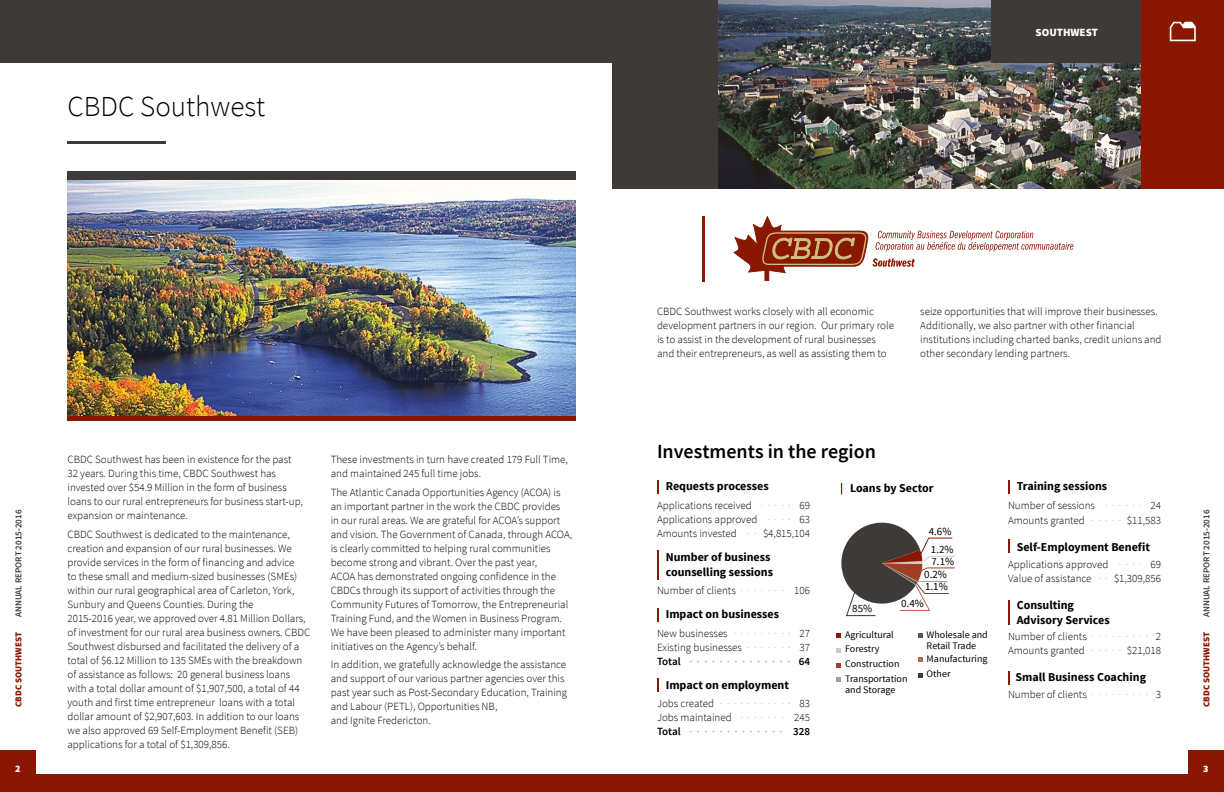
<style>
.page{position:relative;width:1224px;height:792px;background:#fff}
.page>*{position:absolute;margin:0;border:0;box-sizing:border-box;transform-origin:0 0}
.t1{font:300 29px "Source Sans Pro";color:#000}
.t2{font:600 20px "Source Sans Pro";color:#000}
.t3{font:700 12px/15px "Source Sans Pro";color:#000}
.t4{font:300 11px/14px "Source Sans Pro";color:#000}
.t5{font:11px/18.1px "Source Sans Pro";color:#000}
.t6{font:600 11px "Source Sans Pro";color:#000}
.t7{font:900 11px "Source Sans Pro";color:#fff}
.t8{font:10px/11px "Source Sans Pro";color:#000}
.t9{font:900 10px "Source Sans Pro";color:#fff}
.t10{font:600 9px "Source Sans Pro";color:#3e3a37}
.t11{font:900 9px "Source Sans Pro";color:#8a1702}
.s1{color:#b3b2b2}
.s2{font-weight:600}
</style>
<div class="page">
<div style="left:0;top:750px;width:36px;height:42px;background:#8a1702"></div>
<div style="left:1188px;top:750px;width:36px;height:42px;background:#8a1702"></div>
<div style="left:0;top:774px;width:1224px;height:18px;background:#8a1702"></div>
<div style="left:0;top:0;width:1224px;height:63px;background:#3e3a37"></div>
<div style="left:612px;top:0;width:612px;height:189px;background:#3e3a37"></div>
<img style="left:719px;top:0;width:422px;height:189px">
<hr style="left:68px;top:141px;width:98px;height:2px;background:#3e3a37">
<img style="left:68px;top:180px;width:508px;height:236px">
<div style="left:68px;top:416px;width:508px;height:5px;background:#8a1702"></div>
<div style="left:68px;top:171px;width:508px;height:9px;background:#3e3a37"></div>
<div style="left:992px;top:0;width:232px;height:63px;background:#3e3a37"></div>
<div style="left:1142px;top:0;width:82px;height:189px;background:#8a1702"></div>
<svg style="left:1170px;top:22px;width:26px;height:19px"></svg>
<hr style="left:703px;top:216px;width:2px;height:65px;background:#8a1702">
<svg style="left:657px;top:480px;width:1px;height:13px"></svg>
<svg style="left:657px;top:550px;width:1px;height:29px"></svg>
<svg style="left:657px;top:608px;width:1px;height:13px"></svg>
<svg style="left:657px;top:678px;width:1px;height:14px"></svg>
<svg style="left:1008px;top:480px;width:1px;height:13px"></svg>
<svg style="left:1008px;top:539px;width:1px;height:14px"></svg>
<svg style="left:1008px;top:600px;width:1px;height:25px"></svg>
<svg style="left:918px;top:673px;width:4px;height:4px"></svg>
<svg style="left:918px;top:634px;width:4px;height:4px"></svg>
<svg style="left:918px;top:657px;width:4px;height:5px"></svg>
<svg style="left:837px;top:648px;width:4px;height:4px"></svg>
<svg style="left:837px;top:634px;width:4px;height:4px"></svg>
<svg style="left:837px;top:663px;width:4px;height:4px"></svg>
<svg style="left:837px;top:678px;width:4px;height:4px"></svg>
<svg style="left:841px;top:522px;width:114px;height:94px"></svg>
<svg style="left:734px;top:216px;width:339px;height:65px"></svg>
<svg style="left:1009px;top:672px;width:1px;height:13px"></svg>
<h1 class="t1" style="left:68px;top:89px;width:199px">CBDC Southwest</h1>
<p class="t10" style="left:13px;top:617px;width:109px;rotate:-90deg">Annual report 2015-2016</p>
<p class="t11" style="left:13px;top:707px;width:76px;rotate:-90deg">CBDC SOUTHWEST</p>
<p class="t4" style="left:68px;top:453px;width:237px">CBDC Southwest has been in existence for the past 32 years. During this time, CBDC Southwest has invested over $54.9 Million in the form of business loans to our rural entrepreneurs for business start-up, expansion or maintenance.</p>
<p class="t4" style="left:68px;top:527px;width:244px">CBDC Southwest is dedicated to the maintenance, creation and expansion of our rural businesses. We provide services in the form of financing and advice<br>to these small and medium-sized businesses (SMEs) within our rural geographical area of Carleton, York, Sunbury and Queens Counties. During the<br>2015-2016 year, we approved over 4.81 Million Dollars, of investment for our rural area business owners. CBDC Southwest disbursed and facilitated the delivery of a total of $6.12 Million to 135 SMEs with the breakdown of assistance as follows: 20 general business loans with a total dollar amount of $1,907,500, a total of 44 youth and first time entrepreneur loans with a total dollar amount of $2,907,603. In addition to our loans we also approved 69 Self-Employment Benefit (SEB) applications for a total of $1,309,856.</p>
<p class="t4" style="left:331px;top:453px;width:239px">These investments in turn have created 179 Full Time, and maintained 245 full time jobs.</p>
<p class="t4" style="left:331px;top:485px;width:243px">The Atlantic Canada Opportunities Agency (ACOA) is an important partner in the work the CBDC provides<br>in our rural areas. We are grateful for ACOA’s support and vision. The Government of Canada, through ACOA, is clearly committed to helping rural communities become strong and vibrant. Over the past year,<br>ACOA has demonstrated ongoing confidence in the CBDCs through its support of activities through the Community Futures of Tomorrow, the Entrepreneurial Training Fund, and the Women in Business Program.<br>We have been pleased to administer many important initiatives on the Agency’s behalf.</p>
<p class="t4" style="left:331px;top:658px;width:238px">In addition, we gratefully acknowledge the assistance and support of our various partner agencies over this past year such as Post-Secondary Education, Training and Labour (PETL), Opportunities NB,<br>and Ignite Fredericton.</p>
<p class="t7" style="left:1036px;top:25px;width:64px">SOUTHWEST</p>
<p class="t4" style="left:657px;top:305px;width:239px">CBDC Southwest works closely with all economic development partners in our region. Our primary role is to assist in the development of rural businesses and their entrepreneurs, as well as assisting them to</p>
<p class="t4" style="left:920px;top:305px;width:243px">seize opportunities that will improve their businesses.<br>Additionally, we also partner with other financial institutions including charted banks, credit unions and other secondary lending partners.</p>
<h2 class="t2" style="left:657px;top:439px;width:220px">Investments in the region</h2>
<p class="t3" style="left:666px;top:479px;width:104px">Requests processes</p>
<p class="t4" style="left:657px;top:498px;width:96px">Applications received</p>
<p class="t4" style="left:799px;top:498px;width:12px">69</p>
<p class="t4" style="left:657px;top:512px;width:102px">Applications approved</p>
<p class="t4" style="left:799px;top:512px;width:12px">63</p>
<p class="t4" style="left:657px;top:526px;width:81px">Amounts invested</p>
<p class="t4" style="left:763px;top:526px;width:48px">$4,815,104</p>
<p class="t3" style="left:666px;top:550px;width:109px">Number of business counselling sessions</p>
<p class="t4" style="left:657px;top:583px;width:80px">Number of clients</p>
<p class="t4" style="left:794px;top:583px;width:17px">106</p>
<p class="t3" style="left:666px;top:607px;width:115px">Impact on businesses</p>
<p class="t4" style="left:657px;top:626px;width:154px;text-align:justify">New businesses <span class="s1">· · · · · · · · ·</span> 27<br>Existing businesses <span class="s1">· · · · · · ·</span> 37<br><span class="s2">Total</span></p>
<p class="t6" style="left:799px;top:654px;width:13px">64</p>
<p class="t3" style="left:666px;top:678px;width:125px">Impact on employment</p>
<p class="t4" style="left:657px;top:696px;width:154px">Jobs created <span class="s1">· · · · · · · · · · ·</span> 83<br>Jobs maintained</p>
<p class="t4" style="left:794px;top:710px;width:17px">245</p>
<p class="t6" style="left:657px;top:724px;width:25px">Total</p>
<p class="t6" style="left:793px;top:724px;width:18px">328</p>
<p class="t3" style="left:850px;top:481px;width:85px">Loans by Sector</p>
<p class="t5" style="left:929px;top:522px;width:26px">4.6%<br>1.2%</p>
<p class="t5" style="left:932px;top:552px;width:24px">7.1%</p>
<p class="t5" style="left:852px;top:600px;width:21px">85%</p>
<p class="t5" style="left:924px;top:569px;width:25px;line-height:12px">0.2%<br>1.1%</p>
<p class="t5" style="left:901px;top:595px;width:24px">0.4%</p>
<p class="t8" style="left:845px;top:629px;width:50px">Agricultural</p>
<p class="t8" style="left:845px;top:657px;width:64px;line-height:14.7px">Construction<br>Transportation</p>
<p class="t8" style="left:845px;top:684px;width:52px">and Storage</p>
<p class="t8" style="left:845px;top:644px;width:36px">Forestry</p>
<p class="t8" style="left:927px;top:629px;width:63px">Wholesale and<br>Retail Trade</p>
<p class="t8" style="left:927px;top:653px;width:62px">Manufacturing</p>
<p class="t8" style="left:927px;top:669px;width:25px">Other</p>
<p class="t3" style="left:1017px;top:479px;width:92px">Training sessions</p>
<p class="t4" style="left:1008px;top:498px;width:89px">Number of sessions</p>
<p class="t4" style="left:1150px;top:498px;width:12px">24</p>
<p class="t4" style="left:1008px;top:513px;width:78px">Amounts granted</p>
<p class="t4" style="left:1127px;top:513px;width:36px">$11,583</p>
<p class="t3" style="left:1017px;top:540px;width:135px">Self-Employment Benefit</p>
<p class="t4" style="left:1008px;top:557px;width:102px">Applications approved</p>
<p class="t4" style="left:1150px;top:557px;width:12px">69</p>
<p class="t4" style="left:1008px;top:571px;width:85px">Value of assistance</p>
<p class="t4" style="left:1114px;top:571px;width:48px">$1,309,856</p>
<p class="t3" style="left:1017px;top:597px;width:95px">Consulting<br>Advisory Services</p>
<p class="t4" style="left:1008px;top:630px;width:154px">Number of clients <span class="s1">· · · · · · · · ·</span> 2<br>Amounts granted</p>
<p class="t4" style="left:1127px;top:644px;width:36px">$21,018</p>
<p class="t3" style="left:1015px;top:670px;width:132px">Small Business Coaching</p>
<p class="t4" style="left:1008px;top:688px;width:154px">Number of clients <span class="s1">· · · · · · · · ·</span> 3</p>
<p class="t10" style="left:1201px;top:617px;width:109px;rotate:-90deg">Annual report 2015-2016</p>
<p class="t11" style="left:1201px;top:707px;width:76px;rotate:-90deg">CBDC SOUTHWEST</p>
<p class="t9" style="left:15px;top:762px;width:7px">2</p>
<p class="t9" style="left:1203px;top:762px;width:7px">3</p>
</div>
